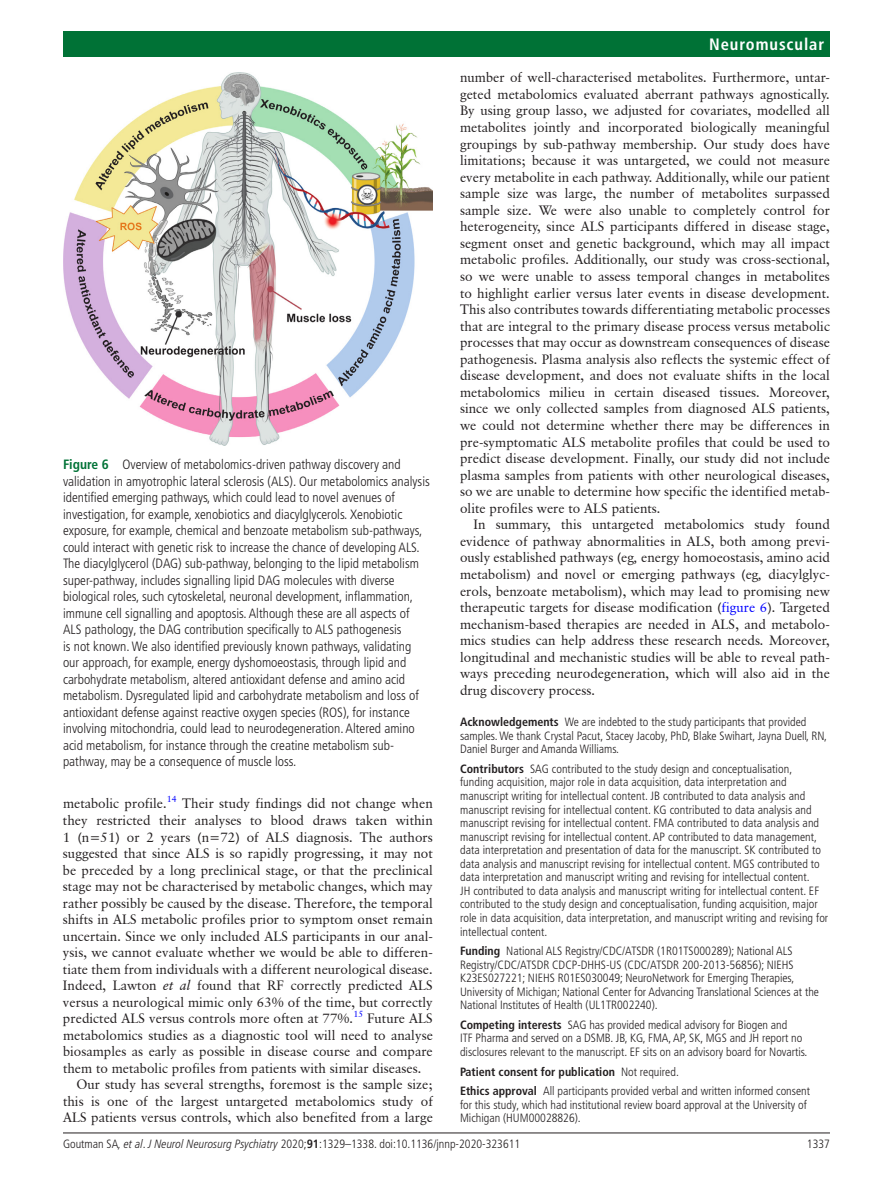
<style>
.page{position:relative;width:893px;height:1191px;background:#fff}
.page>*{position:absolute;margin:0;border:0;box-sizing:border-box;transform-origin:0 0}
.t1{font:700 condensed 16.5px "Frutiger LT Pro";letter-spacing:.055em;color:#fff}
.t2{font:13.5px/16.5px "Classical Garamond BT";color:#231f20;text-align:justify}
.t3{font:300 condensed 13.5px/16.5px "Frutiger LT Pro";color:#231f20}
.t4{font:300 condensed 12px/13.5px "Frutiger LT Pro";letter-spacing:.005em;color:#231f20}
.s1{font-weight:700;color:#007236}
.s2{font-style:italic}
.s3{color:#00f}
.s4{font-weight:700}
</style>
<div class="page">
<hr style="left:63px;top:1132px;width:767px;height:1px;background:#231f20">
<div style="left:63px;top:31px;width:767px;height:25px;background:#007236"></div>
<img style="left:63px;top:72px;width:370px;height:373px">
<p class="t3" style="left:63px;top:456px;width:368px"><span class="s1">Figure 6</span> Overview of metabolomics-driven pathway discovery and validation in amyotrophic lateral sclerosis (ALS). Our metabolomics analysis identified emerging pathways, which could lead to novel avenues of investigation, for example, xenobiotics and diacylglycerols. Xenobiotic exposure, for example, chemical and benzoate metabolism sub-pathways, could interact with genetic risk to increase the chance of developing ALS.<br>The diacylglycerol (DAG) sub-pathway, belonging to the lipid metabolism super-pathway, includes signalling lipid DAG molecules with diverse biological roles, such cytoskeletal, neuronal development, inflammation, immune cell signalling and apoptosis. Although these are all aspects of ALS pathology, the DAG contribution specifically to ALS pathogenesis<br>is not known. We also identified previously known pathways, validating our approach, for example, energy dyshomoeostasis, through lipid and carbohydrate metabolism, altered antioxidant defense and amino acid metabolism. Dysregulated lipid and carbohydrate metabolism and loss of antioxidant defense against reactive oxygen species (ROS), for instance involving mitochondria, could lead to neurodegeneration. Altered amino acid metabolism, for instance through the creatine metabolism sub&shy;pathway, may be a consequence of muscle loss.</p>
<p class="t2" style="left:63px;top:795px;width:371px">metabolic profile.<sup>14</sup> Their study findings did not change when</p>
<p class="t2" style="left:63px;top:812px;width:371px">they restricted their analyses to blood draws taken within</p>
<p class="t2" style="left:63px;top:828px;width:371px">1 (n=51) or 2 years (n=72) of ALS diagnosis. The authors</p>
<p class="t2" style="left:63px;top:845px;width:371px">suggested that since ALS is so rapidly progressing, it may not</p>
<p class="t2" style="left:63px;top:861px;width:371px">be preceded by a long preclinical stage, or that the preclinical</p>
<p class="t2" style="left:63px;top:878px;width:371px">stage may not be characterised by metabolic changes, which may</p>
<p class="t2" style="left:63px;top:894px;width:371px">rather possibly be caused by the disease. Therefore, the temporal</p>
<p class="t2" style="left:63px;top:911px;width:371px">shifts in ALS metabolic profiles prior to symptom onset remain</p>
<p class="t2" style="left:63px;top:927px;width:371px">uncertain. Since we only included ALS participants in our anal-</p>
<p class="t2" style="left:63px;top:944px;width:371px">ysis, we cannot evaluate whether we would be able to differen-</p>
<p class="t2" style="left:63px;top:960px;width:371px">tiate them from individuals with a different neurological disease.</p>
<p class="t2" style="left:63px;top:977px;width:371px">Indeed, Lawton <span class="s2">et al</span> found that RF correctly predicted ALS</p>
<p class="t2" style="left:63px;top:993px;width:371px">versus a neurological mimic only 63% of the time, but correctly</p>
<p class="t2" style="left:63px;top:1010px;width:371px">predicted ALS versus controls more often at 77%.<sup>15</sup> Future ALS</p>
<p class="t2" style="left:63px;top:1026px;width:371px">metabolomics studies as a diagnostic tool will need to analyse</p>
<p class="t2" style="left:63px;top:1043px;width:371px">biosamples as early as possible in disease course and compare</p>
<p class="t2" style="left:63px;top:1059px;width:360px">them to metabolic profiles from patients with similar diseases.</p>
<p class="t2" style="left:76px;top:1076px;width:358px">Our study has several strengths, foremost is the sample size;</p>
<p class="t2" style="left:63px;top:1092px;width:371px">this is one of the largest untargeted metabolomics study of</p>
<p class="t2" style="left:63px;top:1109px;width:371px">ALS patients versus controls, which also benefited from a large</p>
<p class="t1" style="left:709px;top:34px;width:117px">Neuromuscular</p>
<p class="t2" style="left:460px;top:69px;width:371px">number of well-characterised metabolites. Furthermore, untar&shy;geted metabolomics evaluated aberrant pathways agnostically.<br>By using group lasso, we adjusted for covariates, modelled all metabolites jointly and incorporated biologically meaningful groupings by sub-pathway membership. Our study does have limitations; because it was untargeted, we could not measure every metabolite in each pathway. Additionally, while our patient sample size was large, the number of metabolites surpassed sample size. We were also unable to completely control for heterogeneity, since ALS participants differed in disease stage, segment onset and genetic background, which may all impact metabolic profiles. Additionally, our study was cross-sectional, so we were unable to assess temporal changes in metabolites to highlight earlier versus later events in disease development.<br>This also contributes towards differentiating metabolic processes that are integral to the primary disease process versus metabolic processes that may occur as downstream consequences of disease pathogenesis. Plasma analysis also reflects the systemic effect of disease development, and does not evaluate shifts in the local metabolomics milieu in certain diseased tissues. Moreover, since we only collected samples from diagnosed ALS patients, we could not determine whether there may be differences in pre-symptomatic ALS metabolite profiles that could be used to predict disease development. Finally, our study did not include plasma samples from patients with other neurological diseases, so we are unable to determine how specific the identified metab&shy;olite profiles were to ALS patients.</p>
<p class="t2" style="left:460px;top:516px;width:371px;text-indent:14px">In summary, this untargeted metabolomics study found evidence of pathway abnormalities in ALS, both among previ&shy;ously established pathways (eg<span class="s2">,</span> energy homoeostasis, amino acid metabolism) and novel or emerging pathways (eg<span class="s2">,</span> diacylglyc&shy;erols, benzoate metabolism), which may lead to promising new therapeutic targets for disease modification (<span class="s3">figure 6</span>). Targeted mechanism-based therapies are needed in ALS, and metabolo&shy;mics studies can help address these research needs. Moreover, longitudinal and mechanistic studies will be able to reveal path&shy;ways preceding neurodegeneration, which will also aid in the drug discovery process.</p>
<p class="t4" style="left:460px;top:715px;width:368px"><span class="s4">Acknowledgements</span> We are indebted to the study participants that provided samples. We thank Crystal Pacut, Stacey Jacoby, PhD, Blake Swihart, Jayna Duell, RN,<br>Daniel Burger and Amanda Williams.</p>
<p class="t4" style="left:460px;top:762px;width:370px"><span class="s4">Contributors</span> SAG contributed to the study design and conceptualisation, funding acquisition, major role in data acquisition, data interpretation and manuscript writing for intellectual content. JB contributed to data analysis and manuscript revising for intellectual content. KG contributed to data analysis and manuscript revising for intellectual content. FMA contributed to data analysis and manuscript revising for intellectual content. AP contributed to data management, data interpretation and presentation of data for the manuscript. SK contributed to data analysis and manuscript revising for intellectual content. MGS contributed to data interpretation and manuscript writing and revising for intellectual content.<br>JH contributed to data analysis and manuscript writing for intellectual content. EF contributed to the study design and conceptualisation, funding acquisition, major role in data acquisition, data interpretation, and manuscript writing and revising for intellectual content.</p>
<p class="t4" style="left:460px;top:944px;width:360px"><span class="s4">Funding</span> National ALS Registry/CDC/ATSDR (1R01TS000289); National ALS Registry/CDC/ATSDR CDCP-DHHS-US (CDC/ATSDR 200-2013-56856); NIEHS K23ES027221; NIEHS R01ES030049; NeuroNetwork for Emerging Therapies, University of Michigan; National Center for Advancing Translational Sciences at the National Institutes of Health (UL1TR002240).</p>
<p class="t4" style="left:460px;top:1018px;width:349px"><span class="s4">Competing interests</span> SAG has provided medical advisory for Biogen and<br>ITF Pharma and served on a DSMB. JB, KG, FMA, AP, SK, MGS and JH report no disclosures relevant to the manuscript. EF sits on an advisory board for Novartis.</p>
<p class="t4" style="left:460px;top:1061px;width:351px;line-height:19.5px"><span class="s4">Patient consent for publication</span> Not required.<br><span class="s4">Ethics approval</span> All participants provided verbal and written informed consent</p>
<p class="t4" style="left:460px;top:1097px;width:348px">for this study, which had institutional review board approval at the University of<br>Michigan (HUM00028826).</p>
<p class="t4" style="left:63px;top:1136px;width:459px">Goutman SA<span class="s2">, et al</span>. <span class="s2">J Neurol Neurosurg Psychiatry</span> 2020;<span class="s4">91</span>:1329–1338. doi:10.1136/jnnp-2020-323611</p>
<p class="t4" style="left:807px;top:1136px;width:25px">1337</p>
</div>
